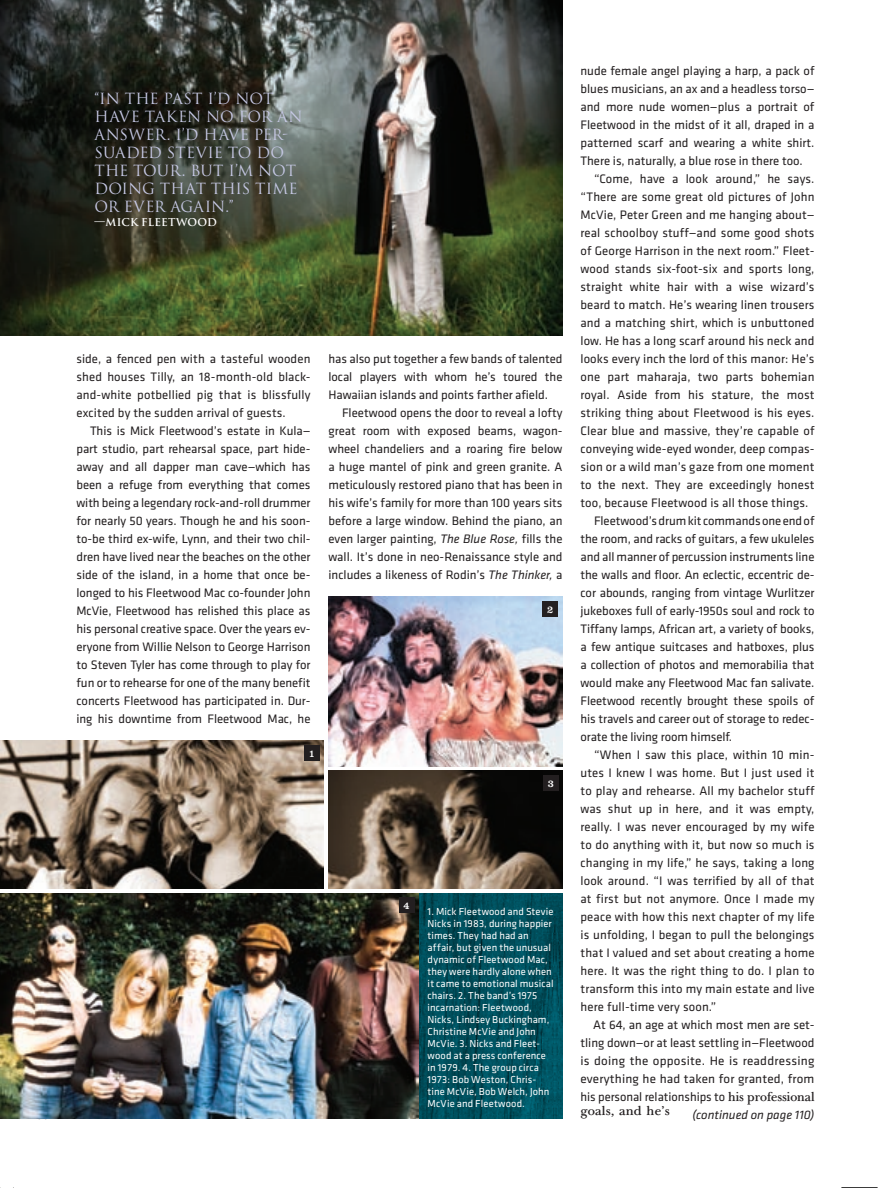
<style>
.page{position:relative;width:891px;height:1188px;background:#fff}
.page>*{position:absolute;margin:0;border:0;box-sizing:border-box;transform-origin:0 0}
.t1{font:15px/18px "Trajan";letter-spacing:.005em;color:#c6c8e4}
.t2{font:12.75px/18px "Klavika";letter-spacing:.01em;color:#231f20;text-align:justify}
.t3{font:italic 12.75px "Klavika";color:#231f20}
.t4{font:12.75px "Baske OH";letter-spacing:.01em;color:#231f20}
.t5{font:10.5px/12px "Klavika";letter-spacing:.01em;color:#fff}
.t6{font:700 10.5px "Trajan";letter-spacing:.015em;color:#fff}
.t7{font:10.5px "Clarendon";color:#fff;scale:.95 1}
.s1{font-style:italic}
.s2{font-family:"Baske OH"}
</style>
<div class="page">
<hr style="left:842px;top:1187px;width:35px;height:1px;background:#000">
<img style="left:0;top:0;width:562px;height:335px">
<img style="left:419px;top:893px;width:143px;height:226px">
<img style="left:0;top:893px;width:419px;height:226px">
<img style="left:328px;top:771px;width:234px;height:118px">
<div style="left:543px;top:775px;width:16px;height:16px;background:#231f20"></div>
<div style="left:399px;top:898px;width:15px;height:15px;background:#231f20"></div>
<img style="left:0;top:741px;width:324px;height:148px">
<img style="left:329px;top:597px;width:234px;height:169px">
<div style="left:543px;top:601px;width:15px;height:16px;background:#231f20"></div>
<div style="left:304px;top:745px;width:15px;height:16px;background:#231f20"></div>
<p class="t1" style="left:94px;top:89px;width:210px">“IN THE PAST I’D NOT<br>HAVE TAKEN NO FOR AN<br>ANSWE R. I’D HAVE PER-<br>SUADED</p>
<p class="t1" style="left:94px;top:143px;width:190px;text-indent:72px">STEVIE TO DO<br>THE TOUR. BUT I’M NOT<br>DOI</p>
<p class="t1" style="left:94px;top:179px;width:173px;text-indent:34px">NG THAT THIS TIME<br>OR EVER AGAI N.”</p>
<p class="t6" style="left:95px;top:216px;width:31px">—MICK</p>
<p class="t6" style="left:141px;top:216px;width:38px">FLEETWOOD</p>
<p class="t2" style="left:76px;top:349px;width:236px">side, a fenced pen with a tasteful wooden shed houses Tilly, an 18-month-old black&shy;and-white potbellied pig that is blissfully excited by the sudden arrival of guests.</p>
<p class="t2" style="left:76px;top:421px;width:236px;text-indent:14px">This is Mick Fleetwood’s estate in Kula— part studio, part rehearsal space, part hide&shy;away and all dapper man cave—which has been a refuge from everything that comes with being a legendary rock-and-roll drummer for nearly 50 years. Though he and his soon&shy;to-be third ex-wife, Lynn, and their two chil&shy;dren have lived near the beaches on the other side of the island, in a home that once be&shy;longed to his Fleetwood Mac co-founder John McVie, Fleetwood has relished this place as his personal creative space. Over the years ev&shy;eryone from Willie Nelson to George Harrison to Steven Tyler has come through to play for fun or to rehearse for one of the many benefit concerts Fleetwood has participated in. Dur&shy;ing his downtime from Fleetwood Mac, he</p>
<p class="t7" style="left:309px;top:747px;width:8px">1</p>
<p class="t2" style="left:329px;top:349px;width:236px">has also put together a few bands of talented local players with whom he’s toured the Hawaiian islands and points farther afield.</p>
<p class="t2" style="left:329px;top:403px;width:236px;text-indent:14px">Fleetwood opens the door to reveal a lofty great room with exposed beams, wagon&shy;wheel chandeliers and a roaring fire below a huge mantel of pink and green granite. A meticulously restored piano that has been in his wife’s family for more than 100 years sits before a large window. Behind the piano, an even larger painting, <span class="s1">The Blue Rose,</span> fills the wall. It’s done in neo-Renaissance style and includes a likeness of Rodin’s <span class="s1">The Thinker,</span> a</p>
<p class="t7" style="left:547px;top:603px;width:8px">2</p>
<p class="t7" style="left:548px;top:777px;width:8px">3</p>
<p class="t7" style="left:404px;top:899px;width:8px">4</p>
<p class="t5" style="left:428px;top:905px;width:127px">1. Mick Fleetwood and Stevie<br>Nicks in 1983, during happier times. They had had an affair, but given the unusual dynamic of Fleetwood Mac, they were hardly alone when it came to emotional musical chairs. 2. The band’s 1975 incarnation: Fleetwood,<br>Nicks, Lindsey Buckingham,<br>Christine McVie and John<br>McVie. 3. Nicks and Fleet&shy;wood at a press conference in 1979. 4. The group circa<br>1973: Bob Weston, Chris&shy;tine McVie, Bob Welch, John<br>McVie and Fleetwood.</p>
<p class="t2" style="left:581px;top:61px;width:236px">nude female angel playing a harp, a pack of</p>
<p class="t2" style="left:581px;top:79px;width:236px">blues musicians, an ax and a headless torso—</p>
<p class="t2" style="left:581px;top:97px;width:235px">and more nude women—plus a portrait of</p>
<p class="t2" style="left:581px;top:115px;width:235px">Fleetwood in the midst of it all, draped in a</p>
<p class="t2" style="left:581px;top:133px;width:236px">patterned scarf and wearing a white shirt.</p>
<p class="t2" style="left:581px;top:151px;width:224px">There is, naturally, a blue rose in there too.</p>
<p class="t2" style="left:594px;top:169px;width:222px">“Come, have a look around,” he says.</p>
<p class="t2" style="left:581px;top:187px;width:235px">“There are some great old pictures of John</p>
<p class="t2" style="left:581px;top:205px;width:236px">McVie, Peter Green and me hanging about—</p>
<p class="t2" style="left:581px;top:223px;width:236px">real schoolboy stuff—and some good shots</p>
<p class="t2" style="left:581px;top:241px;width:236px">of George Harrison in the next room.” Fleet-</p>
<p class="t2" style="left:581px;top:259px;width:236px">wood stands six-foot-six and sports long,</p>
<p class="t2" style="left:581px;top:277px;width:235px">straight white hair with a wise wizard’s</p>
<p class="t2" style="left:581px;top:295px;width:236px">beard to match. He’s wearing linen trousers</p>
<p class="t2" style="left:581px;top:313px;width:236px">and a matching shirt, which is unbuttoned</p>
<p class="t2" style="left:581px;top:331px;width:236px">low. He has a long scarf around his neck and</p>
<p class="t2" style="left:581px;top:349px;width:236px">looks every inch the lord of this manor: He’s</p>
<p class="t2" style="left:581px;top:367px;width:236px">one part maharaja, two parts bohemian</p>
<p class="t2" style="left:581px;top:385px;width:235px">royal. Aside from his stature, the most</p>
<p class="t2" style="left:581px;top:403px;width:235px">striking thing about Fleetwood is his eyes.</p>
<p class="t2" style="left:581px;top:421px;width:236px">Clear blue and massive, they’re capable of</p>
<p class="t2" style="left:581px;top:439px;width:236px">conveying wide-eyed wonder, deep compas-</p>
<p class="t2" style="left:581px;top:457px;width:235px">sion or a wild man’s gaze from one moment</p>
<p class="t2" style="left:581px;top:475px;width:236px">to the next. They are exceedingly honest</p>
<p class="t2" style="left:581px;top:493px;width:229px">too, because Fleetwood is all those things.</p>
<p class="t2" style="left:594px;top:511px;width:222px">Fleetwood’s drum kit commands one end of</p>
<p class="t2" style="left:581px;top:529px;width:236px">the room, and racks of guitars, a few ukuleles</p>
<p class="t2" style="left:581px;top:547px;width:236px">and all manner of percussion instruments line</p>
<p class="t2" style="left:581px;top:565px;width:236px">the walls and floor. An eclectic, eccentric de-</p>
<p class="t2" style="left:581px;top:583px;width:236px">cor abounds, ranging from vintage Wurlitzer</p>
<p class="t2" style="left:581px;top:601px;width:236px">jukeboxes full of early-1950s soul and rock to</p>
<p class="t2" style="left:581px;top:619px;width:236px">Tiffany lamps, African art, a variety of books,</p>
<p class="t2" style="left:581px;top:637px;width:235px">a few antique suitcases and hatboxes, plus</p>
<p class="t2" style="left:581px;top:655px;width:235px">a collection of photos and memorabilia that</p>
<p class="t2" style="left:581px;top:673px;width:235px">would make any Fleetwood Mac fan salivate.</p>
<p class="t2" style="left:581px;top:691px;width:235px">Fleetwood recently brought these spoils of</p>
<p class="t2" style="left:581px;top:709px;width:236px">his travels and career out of storage to redec-</p>
<p class="t2" style="left:581px;top:727px;width:153px">orate the living room himself.</p>
<p class="t2" style="left:594px;top:745px;width:222px">“When I saw this place, within 10 min-</p>
<p class="t2" style="left:581px;top:763px;width:236px">utes I knew I was home. But I just used it</p>
<p class="t2" style="left:581px;top:781px;width:236px">to play and rehearse. All my bachelor stuff</p>
<p class="t2" style="left:581px;top:799px;width:235px">was shut up in here, and it was empty,</p>
<p class="t2" style="left:581px;top:817px;width:235px">really. I was never encouraged by my wife</p>
<p class="t2" style="left:581px;top:835px;width:236px">to do anything with it, but now so much is</p>
<p class="t2" style="left:581px;top:853px;width:236px">changing in my life,” he says, taking a long</p>
<p class="t2" style="left:581px;top:871px;width:236px">look around. “I was terrified by all of that</p>
<p class="t2" style="left:581px;top:889px;width:236px">at first but not anymore. Once I made my</p>
<p class="t2" style="left:581px;top:907px;width:236px">peace with how this next chapter of my life</p>
<p class="t2" style="left:581px;top:925px;width:235px">is unfolding, I began to pull the belongings</p>
<p class="t2" style="left:581px;top:943px;width:236px">that I valued and set about creating a home</p>
<p class="t2" style="left:581px;top:961px;width:236px">here. It was the right thing to do. I plan to</p>
<p class="t2" style="left:581px;top:979px;width:236px">transform this into my main estate and live</p>
<p class="t2" style="left:581px;top:997px;width:137px">here full-time very soon.”</p>
<p class="t2" style="left:593px;top:1015px;width:223px">At 64, an age at which most men are set-</p>
<p class="t2" style="left:580px;top:1033px;width:235px">tling down—or at least settling in—Fleetwood</p>
<p class="t2" style="left:580px;top:1051px;width:236px">is doing the opposite. He is readdressing</p>
<p class="t2" style="left:580px;top:1069px;width:235px">everything he had taken for granted, from</p>
<p class="t2" style="left:580px;top:1087px;width:236px">his personal relationships to <span class="s2">his professional</span></p>
<p class="t4" style="left:580px;top:1102px;width:91px">goals, and he’s</p>
<p class="t3" style="left:692px;top:1107px;width:123px">(continued on page 110)</p>
</div>
